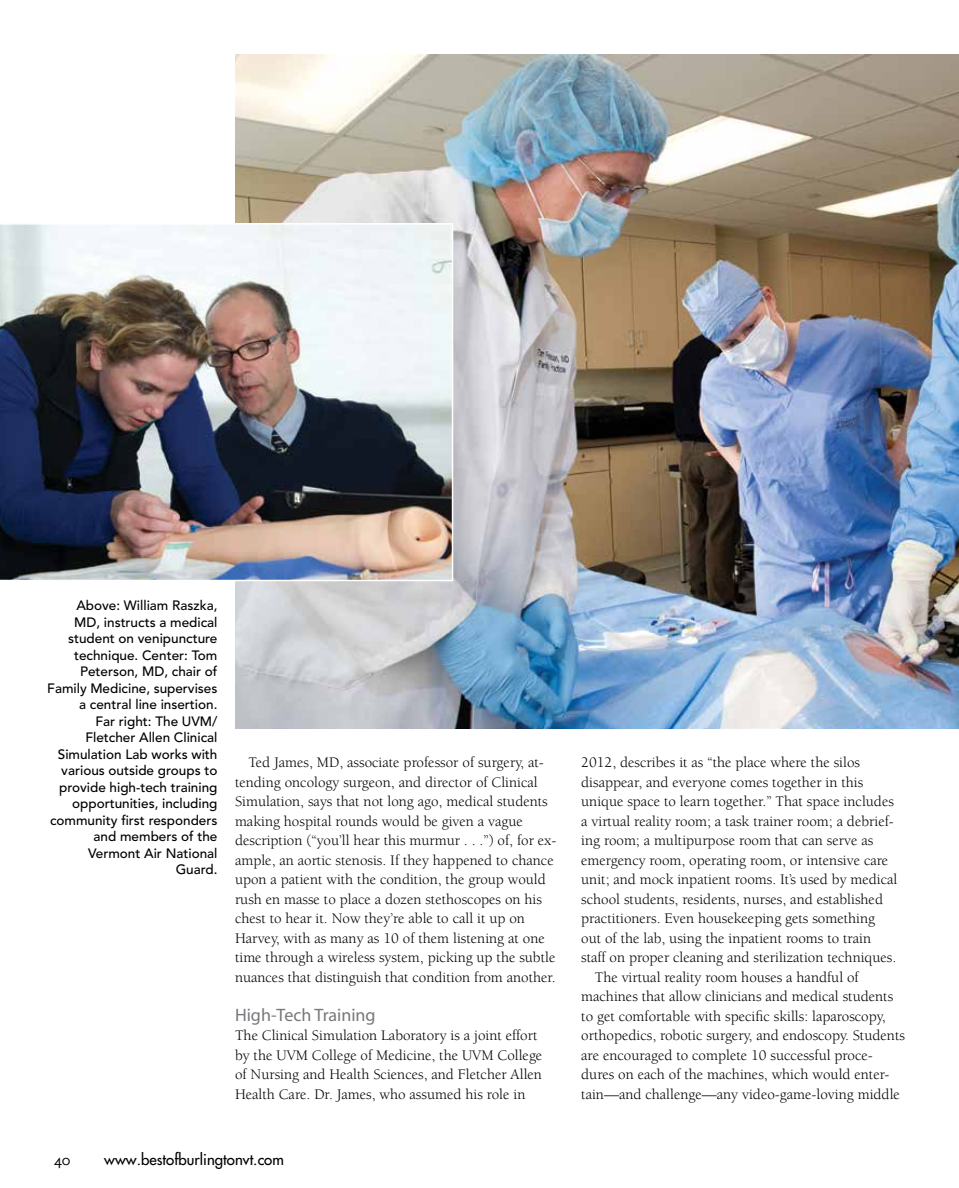
<style>
.page{position:relative;width:959px;height:1188px;background:#fff}
.page>*{position:absolute;margin:0;border:0;box-sizing:border-box;transform-origin:0 0}
.t1{font:18px "Myriad";color:#77787b}
.t2{font:15px/19.5px "Berkeley";color:#000}
.t3{font:15px "Futura";color:#000}
.t4{font:15px "Scala Sans";color:#000}
.t5{font:500 13.5px/16.5px "Avenir LT Std";color:#000;text-align:right}
</style>
<div class="page">
<img style="left:235px;top:54px;width:723px;height:674px">
<img style="left:0;top:223px;width:453px;height:358px">
<p class="t5" style="left:47px;top:598px;width:172px">Above: William Raszka,<br>MD, instructs a medical student on venipuncture technique. Center: Tom<br>Peterson, MD, chair of<br>Family Medicine, supervises a central line insertion.<br>Far right: The UVM/<br>Fletcher Allen Clinical<br>Simulation Lab works with various outside groups to provide high-tech training opportunities, including community first responders and members of the<br>Vermont Air National<br>Guard.</p>
<p class="t2" style="left:235px;top:753px;width:323px;text-indent:14px">Ted James, MD, associate professor of surgery, at&shy;tending oncology surgeon, and director of Clinical Simulation, says that not long ago, medical students making hospital rounds would be given a vague description (“you’ll hear this murmur . . .”) of, for ex&shy;ample, an aortic stenosis. If they happened to chance upon a patient with the condition, the group would rush en masse to place a dozen stethoscopes on his chest to hear it. Now they’re able to call it up on Harvey, with as many as 10 of them listening at one time through a wireless system, picking up the subtle nuances that distinguish that condition from another.</p>
<p class="t1" style="left:235px;top:1006px;width:142px">High-Tech Training</p>
<p class="t2" style="left:235px;top:1026px;width:309px">The Clinical Simulation Laboratory is a joint effort by the UVM College of Medicine, the UVM College of Nursing and Health Sciences, and Fletcher Allen Health Care. Dr. James, who assumed his role in</p>
<p class="t4" style="left:54px;top:1152px;width:18px">40</p>
<p class="t3" style="left:104px;top:1150px;width:181px">www.bestofburlingtonvt.com</p>
<p class="t2" style="left:581px;top:753px;width:280px">2012, describes it as “the place where the silos</p>
<p class="t2" style="left:581px;top:773px;width:283px">disappear, and everyone comes together in this</p>
<p class="t2" style="left:581px;top:792px;width:314px">unique space to learn together.” That space includes</p>
<p class="t2" style="left:581px;top:812px;width:314px">a virtual reality room; a task trainer room; a debrief-</p>
<p class="t2" style="left:581px;top:831px;width:293px">ing room; a multipurpose room that can serve as</p>
<p class="t2" style="left:581px;top:851px;width:308px">emergency room, operating room, or intensive care</p>
<p class="t2" style="left:581px;top:870px;width:318px">unit; and mock inpatient rooms. It’s used by medical</p>
<p class="t2" style="left:581px;top:890px;width:303px">school students, residents, nurses, and established</p>
<p class="t2" style="left:581px;top:909px;width:295px">practitioners. Even housekeeping gets something</p>
<p class="t2" style="left:581px;top:929px;width:291px">out of the lab, using the inpatient rooms to train</p>
<p class="t2" style="left:581px;top:948px;width:316px">staff on proper cleaning and sterilization techniques.</p>
<p class="t2" style="left:594px;top:968px;width:265px">The virtual reality room houses a handful of</p>
<p class="t2" style="left:581px;top:987px;width:313px">machines that allow clinicians and medical students</p>
<p class="t2" style="left:581px;top:1007px;width:306px">to get comfortable with specific skills: laparoscopy,</p>
<p class="t2" style="left:581px;top:1026px;width:325px">orthopedics, robotic surgery, and endoscopy. Students</p>
<p class="t2" style="left:581px;top:1046px;width:293px">are encouraged to complete 10 successful proce-</p>
<p class="t2" style="left:581px;top:1065px;width:309px">dures on each of the machines, which would enter-</p>
<p class="t2" style="left:581px;top:1085px;width:320px">tain—and challenge—any video-game-loving middle</p>
</div>
